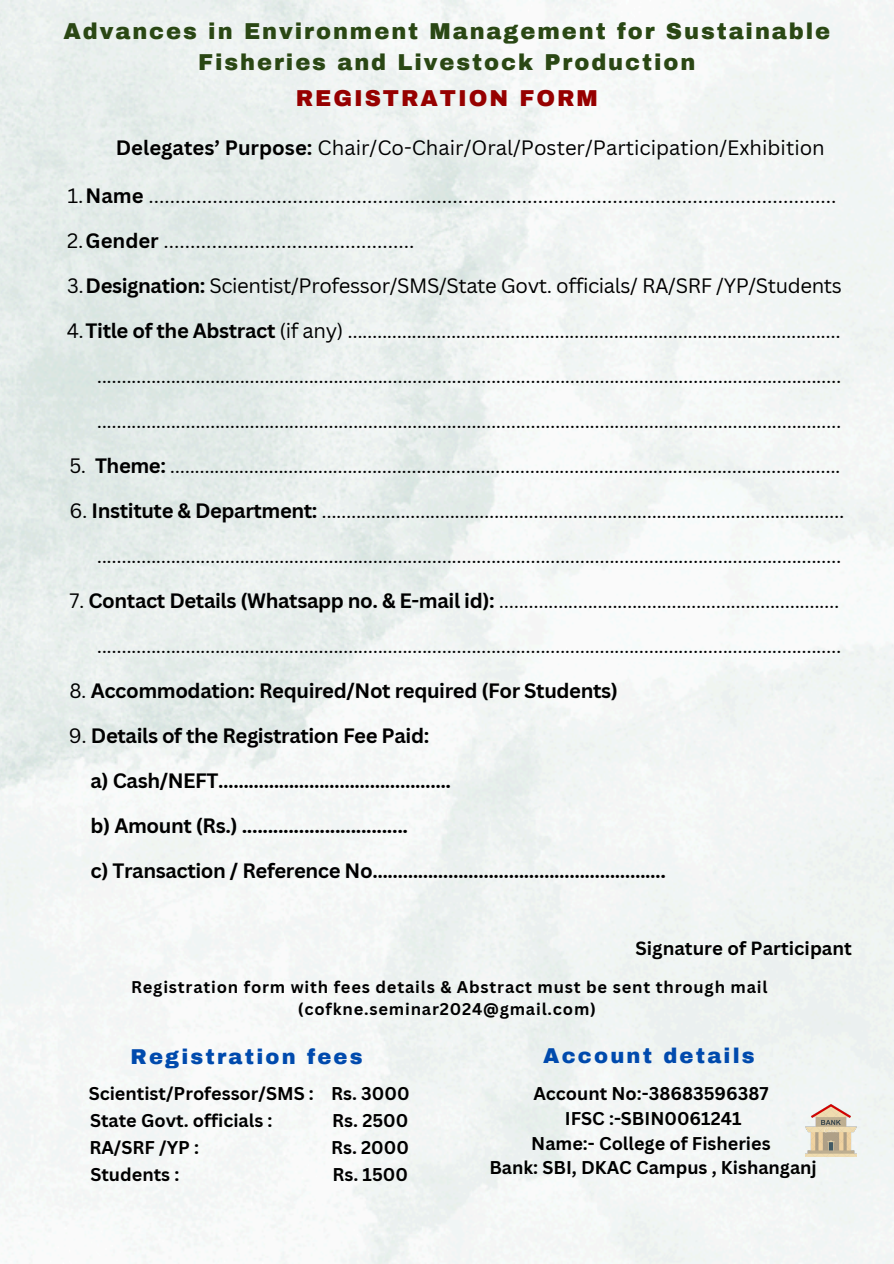
<style>
.page{position:relative;width:894px;height:1264px;background:#fff}
.page>*{position:absolute;margin:0;border:0;box-sizing:border-box;transform-origin:0 0}
.t1{font:900 22.5px/31.2px "Archivo";letter-spacing:.085em;color:#2a4714;text-align:center}
.t2{font:900 22.5px "Archivo";letter-spacing:.085em;color:#960000}
.t3{font:900 21px "Archivo";letter-spacing:.105em;color:#004aad}
.t4{font:20.25px "Canva Sans";letter-spacing:-.02em;color:#000}
.t5{font:700 20.25px "Canva Sans";letter-spacing:-.02em;color:#000}
.t6{font:20.25px "Canva Sans";color:#000}
.t7{font:700 18.6px "Canva Sans";color:#000}
.t8{font:700 18px/24.8px "Canva Sans";color:#000}
.t9{font:700 16.5px/22.5px "Canva Sans";letter-spacing:.05em;color:#000;text-align:center}
.s1{font-weight:700}
.s2{font-weight:400}
</style>
<div class="page">
<img style="left:805px;top:1104px;width:51px;height:52px">
<p class="t1" style="left:63px;top:16px;width:768px">Advances in Environment Management for Sustainable<br>Fisheries and Livestock Production</p>
<p class="t2" style="left:296px;top:86px;width:303px">REGISTRATION FORM</p>
<h2 class="t6" style="left:116px;top:134px;width:710px"><span class="s1">Delegates’ Purpose:</span> Chair/Co-Chair/Oral/Poster/Participation/Exhibition</h2>
<h2 class="t4" style="left:67px;top:181px;width:770px">1.<span class="s1">Name</span> .................................................................................................................................</h2>
<h1 class="t4" style="left:67px;top:226px;width:348px">2.<span class="s1">Gender</span> ...............................................</h1>
<h2 class="t4" style="left:67px;top:271px;width:775px">3.<span class="s1">Designation:</span> Scientist/Professor/SMS/State Govt. officials/ RA/SRF /YP/Students</h2>
<p class="t4" style="left:67px;top:316px;width:775px">4.<span class="s1">Title of the Abstract</span> (if any) ....................................................................................................</p>
<p class="t4" style="left:97px;top:361px;width:745px">.......................................................................................................................................................</p>
<p class="t4" style="left:97px;top:406px;width:745px">.......................................................................................................................................................</p>
<p class="t4" style="left:69px;top:451px;width:772px">5. <span class="s1">Theme:</span> ........................................................................................................................................</p>
<p class="t4" style="left:69px;top:496px;width:776px">6. <span class="s1">Institute &amp; Department:</span> ..........................................................................................................</p>
<p class="t4" style="left:97px;top:541px;width:745px">.......................................................................................................................................................</p>
<p class="t4" style="left:69px;top:586px;width:771px">7. <span class="s1">Contact Details (Whatsapp no. &amp; E-mail id):</span> .....................................................................</p>
<p class="t4" style="left:97px;top:631px;width:745px">.......................................................................................................................................................</p>
<p class="t5" style="left:69px;top:676px;width:550px"><span class="s2">8.</span> Accommodation: Required/Not required (For Students)</p>
<p class="t5" style="left:69px;top:721px;width:362px"><span class="s2">9.</span> Details of the Registration Fee Paid:</p>
<p class="t5" style="left:90px;top:766px;width:362px">a) Cash/NEFT……………………………………….</p>
<p class="t5" style="left:90px;top:811px;width:319px">b) Amount (Rs.) ................................</p>
<p class="t5" style="left:90px;top:856px;width:576px">c) Transaction / Reference No………………………………………………….</p>
<h3 class="t7" style="left:635px;top:935px;width:218px">Signature of Participant</h3>
<p class="t9" style="left:131px;top:974px;width:637px">Registration form with fees details &amp; Abstract must be sent through mail (cofkne.seminar2024@gmail.com)</p>
<h2 class="t3" style="left:130px;top:1045px;width:234px">Registration fees</h2>
<h2 class="t8" style="left:89px;top:1079px;width:322px;line-height:27px">Scientist/Professor/SMS : Rs. 3000<br>State Govt. officials :</h2>
<h3 class="t3" style="left:543px;top:1044px;width:213px">Account details</h3>
<p class="t8" style="left:489px;top:1080px;width:329px;text-align:center">Account No:-38683596387<br>IFSC :-SBIN0061241<br>Name:- College of Fisheries<br>Bank: SBI, DKAC Campus , Kishanganj</p>
<h2 class="t8" style="left:332px;top:1107px;width:78px">Rs. 2500</h2>
<h2 class="t8" style="left:89px;top:1134px;width:111px">RA/SRF /YP :</h2>
<h2 class="t8" style="left:331px;top:1134px;width:79px">Rs. 2000</h2>
<h2 class="t8" style="left:90px;top:1161px;width:90px">Students :</h2>
<h2 class="t8" style="left:332px;top:1161px;width:77px">Rs. 1500</h2>
</div>
